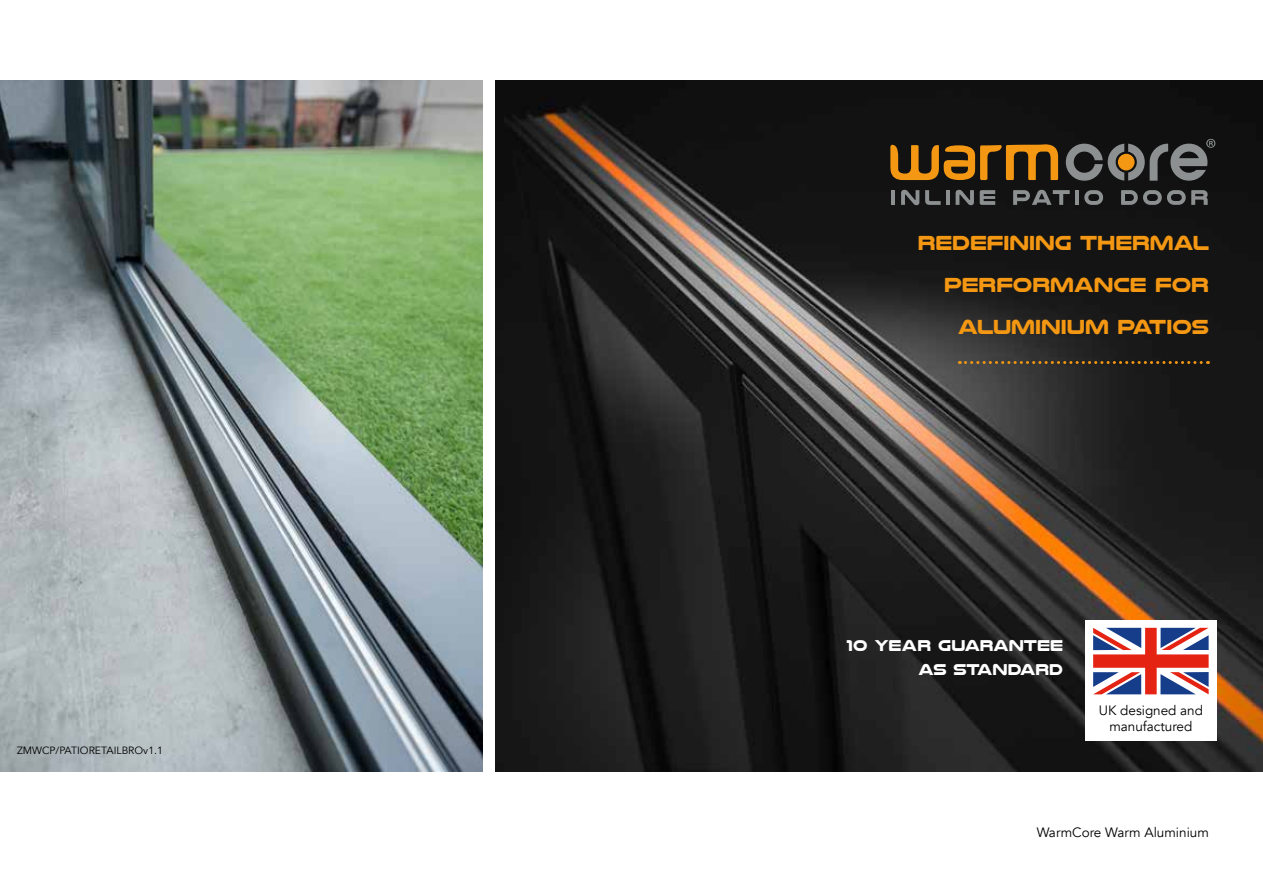
<style>
.page{position:relative;width:1263px;height:893px;background:#fff}
.page>*{position:absolute;margin:0;border:0;box-sizing:border-box;transform-origin:0 0}
.t1{font:700 21px/42px "Nulshock Rg";color:#f49712;text-align:right}
.t2{font:700 16.2px/24px "Nulshock Rg";color:#fff;text-align:right}
.t3{font:13.5px/15.6px "Avenir";color:#000;text-align:center}
.t4{font:10.5px "Avenir";color:#000}
</style>
<div class="page">
<img style="left:495px;top:81px;width:768px;height:690px">
<svg style="left:890px;top:144px;width:168px;height:36px;background:#7f5212"></svg>
<svg style="left:1066px;top:139px;width:149px;height:42px;background:#4b4945"></svg>
<hr style="left:891px;top:190px;width:4px;height:15px;background:#8c9091">
<svg style="left:901px;top:190px;width:18px;height:15px"></svg>
<svg style="left:925px;top:190px;width:16px;height:15px"></svg>
<hr style="left:946px;top:190px;width:4px;height:15px;background:#8c9091">
<svg style="left:955px;top:190px;width:19px;height:15px"></svg>
<svg style="left:980px;top:190px;width:15px;height:15px"></svg>
<svg style="left:1013px;top:190px;width:57px;height:15px"></svg>
<hr style="left:1075px;top:190px;width:4px;height:15px;background:#8c9091">
<svg style="left:1084px;top:190px;width:19px;height:15px"></svg>
<svg style="left:1121px;top:190px;width:87px;height:15px"></svg>
<svg style="left:959px;top:361px;width:249px;height:3px"></svg>
<div style="left:1085px;top:620px;width:132px;height:121px;background:#fff"></div>
<svg style="left:1093px;top:628px;width:115px;height:66px"></svg>
<img style="left:0;top:81px;width:483px;height:690px">
<p class="t4" style="left:17px;top:744px;width:147px">ZMWCP/PATIORETAILBROv1.1</p>
<h1 class="t1" style="left:918px;top:221px;width:293px">REDEFINING THERMAL<br>PERFORMANCE FOR<br>ALUMINIUM PATIOS</h1>
<p class="t2" style="left:846px;top:633px;width:218px">10 YEAR GUARANTEE<br>AS STANDARD</p>
<p class="t3" style="left:1099px;top:703px;width:106px">UK designed and manufactured</p>
<p class="t3" style="left:1037px;top:825px;width:174px">WarmCore Warm Aluminium</p>
</div>
